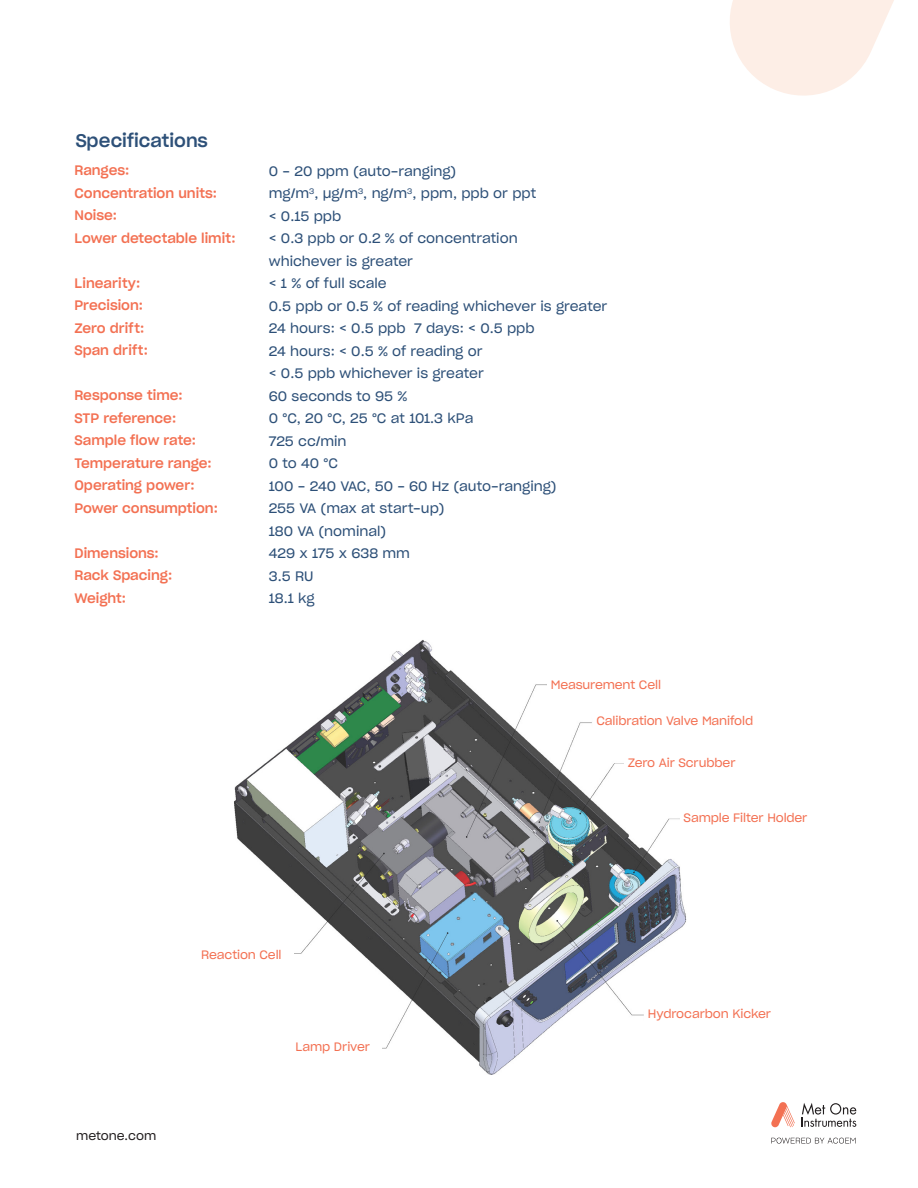
<style>
.page{position:relative;width:918px;height:1188px;background:#fff}
.page>*{position:absolute;margin:0;border:0;box-sizing:border-box;transform-origin:0 0}
.t1{font:18px "Sharp Grotesk Medium 20";letter-spacing:.005em;color:#2d5078}
.t2{font:13.5px/22.5px "Sharp Grotesk Book 20";letter-spacing:-.005em;color:#2d5078}
.t3{font:13.5px/22.5px "Sharp Grotesk Medium 20";color:#f37153}
.Black_subheading-rev{font:12px "Sharp Grotesk Book 20";letter-spacing:-.01em;color:#f37153}
.t4{font:12px "Sharp Grotesk Book 20";color:#231f20}
</style>
<div class="page">
<svg style="left:730px;top:0;width:164px;height:96px"></svg>
<img style="left:234px;top:640px;width:453px;height:435px">
<div style="left:547px;top:670px;width:238px;height:28px;background:#fff"></div>
<div style="left:593px;top:705px;width:254px;height:31px;background:#fff"></div>
<div style="left:624px;top:746px;width:174px;height:31px;background:#fff"></div>
<div style="left:680px;top:802px;width:167px;height:31px;background:#fff"></div>
<div style="left:644px;top:996px;width:179px;height:35px;background:#fff"></div>
<div style="left:295px;top:1032px;width:87px;height:29px;background:#fff"></div>
<div style="left:201px;top:940px;width:93px;height:29px;background:#fff"></div>
<svg style="left:771px;top:1138px;width:85px;height:6px"></svg>
<svg style="left:802px;top:1103px;width:54px;height:24px"></svg>
<svg style="left:771px;top:1102px;width:24px;height:25px"></svg>
<p class="t1" style="left:76px;top:125px;width:134px">Specifications</p>
<p class="t3" style="left:75px;top:158px;width:56px">Ranges:</p>
<p class="t3" style="left:75px;top:181px;width:144px">Concentration units:</p>
<p class="t3" style="left:75px;top:203px;width:44px">Noise:</p>
<p class="t3" style="left:75px;top:226px;width:163px">Lower detectable limit:</p>
<p class="t3" style="left:75px;top:271px;width:67px">Linearity:</p>
<p class="t3" style="left:75px;top:293px;width:70px">Precision:</p>
<p class="t3" style="left:75px;top:316px;width:71px">Zero drift:</p>
<p class="t3" style="left:75px;top:338px;width:75px">Span drift:</p>
<p class="t3" style="left:75px;top:383px;width:110px">Response time:</p>
<p class="t3" style="left:75px;top:406px;width:103px">STP reference:</p>
<p class="t3" style="left:75px;top:428px;width:123px">Sample flow rate:</p>
<p class="t3" style="left:75px;top:451px;width:139px">Temperature range:</p>
<p class="t3" style="left:75px;top:473px;width:122px">Operating power:</p>
<p class="t3" style="left:75px;top:496px;width:145px">Power consumption:</p>
<p class="t3" style="left:75px;top:541px;width:99px">Dimensions:<br>Rack Spacing:<br>Weight:</p>
<p class="t2" style="left:269px;top:159px;width:189px">0 - 20 ppm (auto-ranging)</p>
<p class="t2" style="left:269px;top:181px;width:269px">mg/m<sup>3</sup>, μg/m<sup>3</sup>, ng/m<sup>3</sup>, ppm, ppb or ppt</p>
<p class="t2" style="left:269px;top:204px;width:74px">&lt; 0.15 ppb</p>
<p class="t2" style="left:269px;top:226px;width:250px">&lt; 0.3 ppb or 0.2 % of concentration whichever is greater</p>
<p class="t2" style="left:269px;top:271px;width:120px">&lt; 1 % of full scale</p>
<p class="t2" style="left:269px;top:294px;width:340px">0.5 ppb or 0.5 % of reading whichever is greater</p>
<p class="t2" style="left:269px;top:316px;width:267px">24 hours: &lt; 0.5 ppb 7 days: &lt; 0.5 ppb</p>
<p class="t2" style="left:269px;top:339px;width:215px">24 hours: &lt; 0.5 % of reading or</p>
<p class="t2" style="left:269px;top:361px;width:217px">&lt; 0.5 ppb whichever is greater</p>
<p class="t2" style="left:269px;top:384px;width:140px">60 seconds to 95 %</p>
<p class="t2" style="left:269px;top:406px;width:206px">0 °C, 20 °C, 25 °C at 101.3 kPa</p>
<p class="t2" style="left:269px;top:429px;width:79px">725 cc/min</p>
<p class="t2" style="left:269px;top:451px;width:71px">0 to 40 °C</p>
<p class="t2" style="left:269px;top:474px;width:289px">100 - 240 VAC, 50 - 60 Hz (auto-ranging)</p>
<p class="t2" style="left:269px;top:496px;width:177px">255 VA (max at start-up)<br>180 VA (nominal)</p>
<p class="t2" style="left:269px;top:541px;width:143px">429 x 175 x 638 mm</p>
<p class="t2" style="left:269px;top:564px;width:46px">3.5 RU</p>
<p class="t2" style="left:269px;top:586px;width:47px">18.1 kg</p>
<p class="Black_subheading-rev" style="left:551px;top:675px;width:112px">Measurement Cell</p>
<p class="Black_subheading-rev" style="left:597px;top:711px;width:158px">Calibration Valve Manifold</p>
<p class="Black_subheading-rev" style="left:628px;top:753px;width:109px">Zero Air Scrubber</p>
<p class="Black_subheading-rev" style="left:684px;top:808px;width:125px">Sample Filter Holder</p>
<p class="t4" style="left:76px;top:1126px;width:82px">metone.com</p>
<p class="Black_subheading-rev" style="left:201px;top:945px;width:82px">Reaction Cell</p>
<p class="Black_subheading-rev" style="left:295px;top:1037px;width:76px">Lamp Driver</p>
<p class="Black_subheading-rev" style="left:648px;top:1004px;width:124px">Hydrocarbon Kicker</p>
</div>
